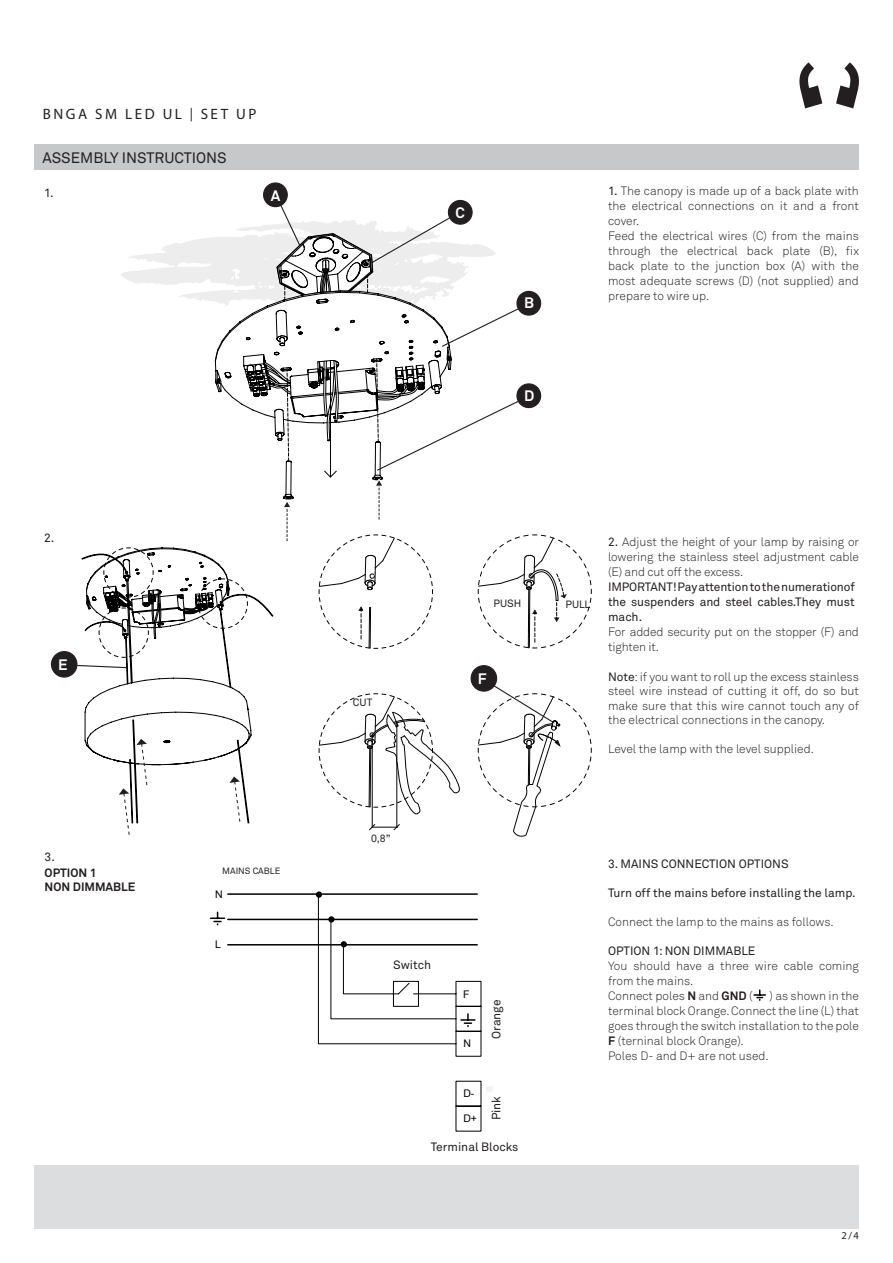
<style>
.page{position:relative;width:893px;height:1263px;background:#fff}
.page>*{position:absolute;margin:0;border:0;box-sizing:border-box;transform-origin:0 0}
.t1{font:15px "Akkurat";color:#231f20}
.t2{font:15px "Myriad Pro";letter-spacing:.17em;color:#231f20}
.t3{font:700 15px "Akkurat";color:#fff}
.t4{font:300 12px/15px "Akkurat";color:#231f20;text-align:justify}
.t5{font:12px/15px "Akkurat";color:#231f20;text-align:justify}
.t6{font:700 12px "Akkurat";color:#231f20}
.t7{font:10.5px "Akkurat";color:#231f20}
.t8{font:10.5px "Arial";color:#000}
.t9{font:10.5px "Myriad Pro";color:#231f20}
.t10{font:9px "Akkurat";color:#231f20}
.s1{font-size:13.5px}
.s2{font-weight:400}
.s3{font-weight:700}
</style>
<div class="page">
<div style="left:34px;top:145px;width:825px;height:25px;background:#c7c8ca"></div>
<div style="left:34px;top:1165px;width:825px;height:64px;background:#dcdddf"></div>
<svg style="left:799px;top:62px;width:23px;height:46px"></svg>
<svg style="left:836px;top:62px;width:23px;height:46px"></svg>
<div style="left:264px;top:183px;width:23px;height:24px;background:#231f20;border-radius:50%"></div>
<div style="left:263px;top:182px;width:25px;height:25px;border:1px solid #231f20;border-radius:50%"></div>
<div style="left:448px;top:200px;width:24px;height:24px;background:#231f20;border-radius:50%"></div>
<div style="left:448px;top:200px;width:25px;height:25px;border:1px solid #231f20;border-radius:50%"></div>
<svg style="left:211px;top:912px;width:14px;height:13px"></svg>
<hr style="left:228px;top:893px;width:249px;height:2px;background:#000">
<hr style="left:228px;top:919px;width:249px;height:1px;background:#000">
<hr style="left:228px;top:944px;width:249px;height:1px;background:#000">
<div style="left:316px;top:891px;width:6px;height:7px;border:3px solid #000;border-radius:50%"></div>
<svg style="left:318px;top:893px;width:175px;height:239px"></svg>
<svg style="left:754px;top:990px;width:11px;height:10px"></svg>
<div style="left:51px;top:652px;width:26px;height:25px;background:#231f20;border-radius:50%"></div>
<div style="left:51px;top:651px;width:26px;height:27px;border:1px solid #231f20;border-radius:50%"></div>
<svg style="left:76px;top:204px;width:516px;height:633px"></svg>
<p class="t2" style="left:43px;top:104px;width:215px">BNGA SM LED UL <span class="s1">|</span> SET UP</p>
<p class="t1" style="left:43px;top:148px;width:186px">ASSEMBLY INSTRUCTIONS</p>
<p class="t5" style="left:44px;top:185px;width:11px">1.</p>
<p class="t3" style="left:271px;top:186px;width:11px">A</p>
<p class="t5" style="left:44px;top:530px;width:12px">2.</p>
<p class="t3" style="left:58px;top:655px;width:11px">E</p>
<p class="t5" style="left:45px;top:849px;width:12px">3.</p>
<p class="t6" style="left:45px;top:865px;width:54px">OPTION 1</p>
<p class="t6" style="left:45px;top:879px;width:92px">NON DIMMABLE</p>
<p class="t10" style="left:222px;top:866px;width:60px">MAINS CABLE</p>
<p class="t8" style="left:215px;top:888px;width:9px">N</p>
<p class="t8" style="left:215px;top:937px;width:7px">L</p>
<p class="t3" style="left:455px;top:204px;width:11px">C</p>
<p class="t3" style="left:524px;top:294px;width:11px">B</p>
<p class="t3" style="left:524px;top:386px;width:12px">D</p>
<p class="t4" style="left:608px;top:183px;width:252px"><span class="s2">1.</span> The canopy is made up of a back plate with the electrical connections on it and a front cover.</p>
<p class="t4" style="left:608px;top:228px;width:252px">Feed the electrical wires (C) from the mains through the electrical back plate (B), fix back plate to the junction box (A) with the most adequate screws (D) (not supplied) and prepare to wire up.</p>
<p class="t7" style="left:353px;top:695px;width:21px">CUT</p>
<p class="t7" style="left:493px;top:597px;width:29px">PUSH</p>
<p class="t7" style="left:565px;top:597px;width:26px">PULL</p>
<p class="t3" style="left:478px;top:669px;width:10px">F</p>
<p class="t4" style="left:608px;top:534px;width:252px"><span class="s2">2.</span> Adjust the height of your lamp by raising or lowering the stainless steel adjustment cable (E) and cut off the excess.</p>
<p class="t5" style="left:608px;top:579px;width:248px">IMPORTANT! Pay attention to the numerationof the suspenders and steel cables.They must mach.</p>
<p class="t4" style="left:608px;top:624px;width:252px">For added security put on the stopper (F) and tighten it.</p>
<p class="t4" style="left:608px;top:669px;width:252px;line-height:14.4px"><span class="s2">Note</span>: if you want to roll up the excess stainless steel wire instead of cutting it off, do so but make sure that this wire cannot touch any of the electrical connections in the canopy.</p>
<p class="t4" style="left:608px;top:741px;width:207px">Level the lamp with the level supplied.</p>
<p class="t7" style="left:371px;top:831px;width:21px">0,8”</p>
<p class="t5" style="left:393px;top:957px;width:39px">Switch</p>
<p class="t8" style="left:463px;top:987px;width:8px">F</p>
<p class="t8" style="left:463px;top:1037px;width:9px">N</p>
<p class="t5" style="left:488px;top:1039px;width:41px;rotate:-90deg">Orange</p>
<p class="t8" style="left:463px;top:1086px;width:13px">D-</p>
<p class="t8" style="left:463px;top:1111px;width:15px">D+</p>
<p class="t5" style="left:488px;top:1120px;width:26px;rotate:-90deg">Pink</p>
<p class="t5" style="left:431px;top:1139px;width:89px">Terminal Blocks</p>
<p class="t5" style="left:608px;top:856px;width:182px">3. MAINS CONNECTION OPTIONS</p>
<p class="t5" style="left:608px;top:885px;width:249px">Turn off the mains before installing the lamp.</p>
<p class="t4" style="left:608px;top:914px;width:227px">Connect the lamp to the mains as follows.</p>
<p class="t5" style="left:608px;top:943px;width:149px">OPTION 1: NON DIMMABLE</p>
<p class="t4" style="left:608px;top:958px;width:252px">You should have a three wire cable coming from the mains.</p>
<p class="t4" style="left:608px;top:988px;width:146px">Connect poles <span class="s3">N</span> and <span class="s3">GND</span> (</p>
<p class="t4" style="left:608px;top:988px;width:252px;text-indent:161px">) as shown in the terminal block Orange. Connect the line (L) that goes through the switch installation to the pole <span class="s3">F</span> (terninal block Orange).</p>
<p class="t4" style="left:608px;top:1048px;width:162px">Poles D- and D+ are not used.</p>
<p class="t9" style="left:841px;top:1229px;width:19px">2/4</p>
</div>
